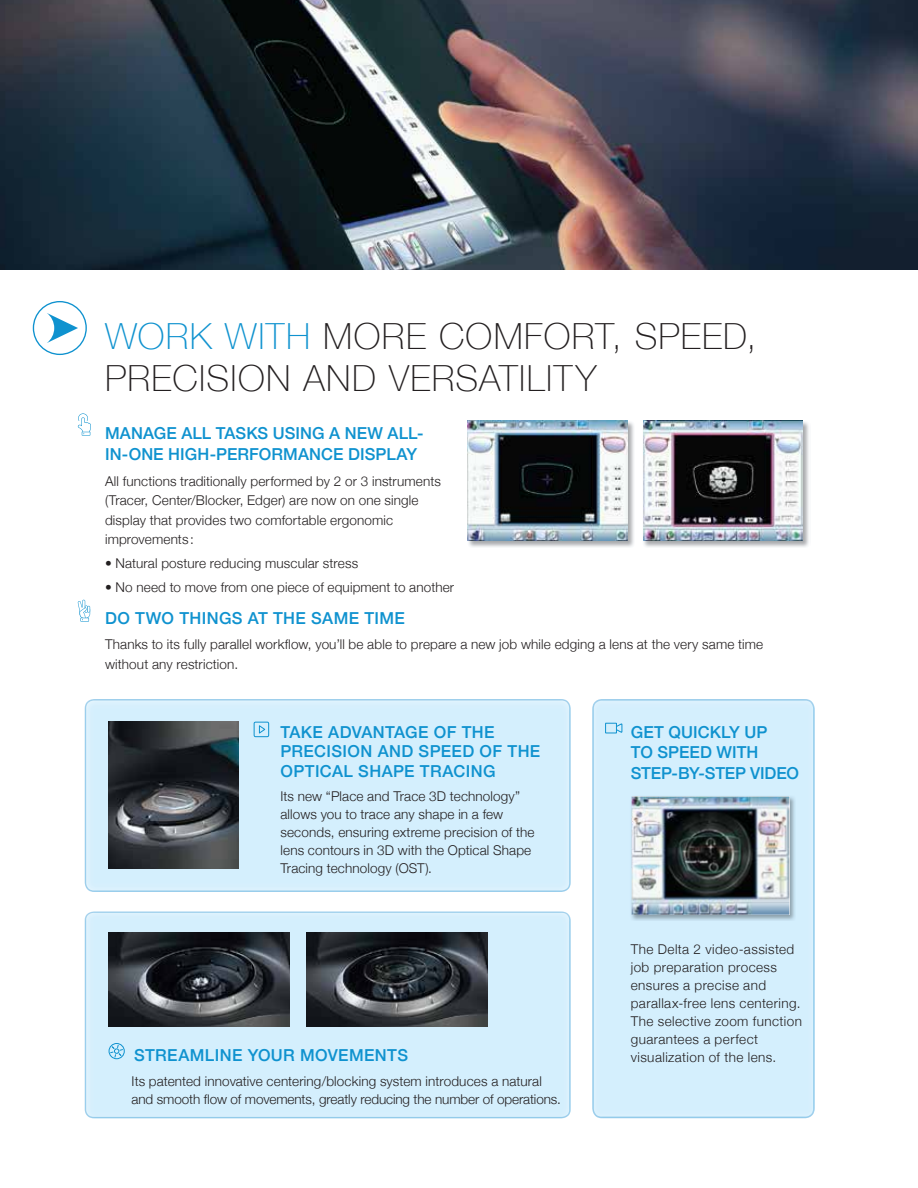
<style>
.page{position:relative;width:918px;height:1188px;background:#fff}
.page>*{position:absolute;margin:0;border:0;box-sizing:border-box;transform-origin:0 0}
.t1{font:100 36px/42px "Helvetica Neue";letter-spacing:.04em;color:#231f20}
.t2{font:500 16.5px/19.5px "Helvetica Neue";letter-spacing:.01em;color:#0f92cf}
.t3{font:500 16.5px "Helvetica Neue";letter-spacing:-.01em;color:#0f92cf}
.t4{font:300 13.5px/19.5px "Helvetica Neue";letter-spacing:.01em;color:#231f20}
.t5{font:300 13.5px/18px "Helvetica Neue";letter-spacing:.03em;color:#231f20}
.t6{font:300 13.5px/18px "Helvetica Neue";letter-spacing:-.01em;color:#231f20}
.s1{color:#0f92cf}
</style>
<div class="page">
<div style="left:33px;top:301px;width:54px;height:54px;border:1px solid #0f92cf;border-radius:50%"></div>
<svg style="left:47px;top:313px;width:31px;height:30px"></svg>
<img style="left:643px;top:420px;width:166px;height:127px">
<img style="left:643px;top:421px;width:160px;height:120px">
<svg style="left:78px;top:413px;width:13px;height:23px"></svg>
<img style="left:467px;top:420px;width:167px;height:127px">
<img style="left:468px;top:421px;width:160px;height:120px">
<img style="left:0;top:0;width:918px;height:269px">
<div style="left:85px;top:699px;width:486px;height:193px;background:#d4effd"></div>
<div style="left:85px;top:912px;width:486px;height:206px;background:#d4effd"></div>
<img style="left:109px;top:722px;width:130px;height:147px">
<div style="left:592px;top:699px;width:223px;height:419px;background:#d4effd"></div>
<img style="left:306px;top:932px;width:181px;height:95px">
<img style="left:109px;top:932px;width:181px;height:95px">
<svg style="left:78px;top:600px;width:12px;height:22px"></svg>
<div style="left:109px;top:1043px;width:16px;height:16px;border:1px solid #0f92cf;border-radius:50%"></div>
<svg style="left:110px;top:1044px;width:13px;height:14px"></svg>
<div style="left:254px;top:722px;width:15px;height:15px;border:1px solid #0f92cf"></div>
<svg style="left:259px;top:724px;width:7px;height:10px"></svg>
<svg style="left:617px;top:723px;width:6px;height:10px"></svg>
<div style="left:606px;top:723px;width:10px;height:10px;background:#d3eefb"></div>
<div style="left:605px;top:723px;width:12px;height:10px;border:1px solid #0f92cf"></div>
<img style="left:630px;top:795px;width:166px;height:126px">
<img style="left:632px;top:797px;width:157px;height:118px">
<h1 class="t1" style="left:105px;top:314px;width:653px"><span class="s1">WORK WITH</span> MORE COMFORT, SPEED,<br>PRECISION AND VERSATILITY</h1>
<p class="t2" style="left:105px;top:421px;width:320px;line-height:21px">MANAGE ALL TASKS USING A NEW ALL-<br>IN-ONE HIGH-PERFORMANCE DISPLAY</p>
<p class="t4" style="left:105px;top:470px;width:337px">All functions traditionally performed by 2 or 3 instruments (Tracer, Center/Blocker, Edger) are now on one single display that provides two comfortable ergonomic improvements :</p>
<p class="t4" style="left:105px;top:552px;width:255px">• Natural posture reducing muscular stress</p>
<p class="t4" style="left:105px;top:576px;width:351px">• No need to move from one piece of equipment to another</p>
<p class="t2" style="left:105px;top:607px;width:301px">DO TWO THINGS AT THE SAME TIME</p>
<p class="t4" style="left:105px;top:634px;width:660px">Thanks to its fully parallel workflow, you’ll be able to prepare a new job while edging a lens at the very same time without any restriction.</p>
<p class="t2" style="left:280px;top:721px;width:261px">TAKE ADVANTAGE OF THE<br>PRECISION AND SPEED OF THE<br>OPTICAL SHAPE TRACING</p>
<p class="t4" style="left:280px;top:786px;width:256px;line-height:18px">Its new “Place and Trace 3D technology” allows you to trace any shape in a few seconds, ensuring extreme precision of the lens contours in 3D with the Optical Shape Tracing technology (OST).</p>
<p class="t2" style="left:134px;top:1045px;width:276px">STREAMLINE YOUR MOVEMENTS</p>
<p class="t6" style="left:132px;top:1071px;width:431px">Its patented innovative centering/blocking system introduces a natural and smooth flow of movements, greatly reducing the number of operations.</p>
<p class="t2" style="left:631px;top:721px;width:138px">GET QUICKLY UP<br>TO SPEED WITH</p>
<p class="t3" style="left:631px;top:759px;width:170px">STEP-BY-STEP VIDEO</p>
<p class="t5" style="left:631px;top:939px;width:173px">The Delta 2 video-assisted job preparation process ensures a precise and parallax-free lens centering.<br>The selective zoom function guarantees a perfect visualization of the lens.</p>
</div>
